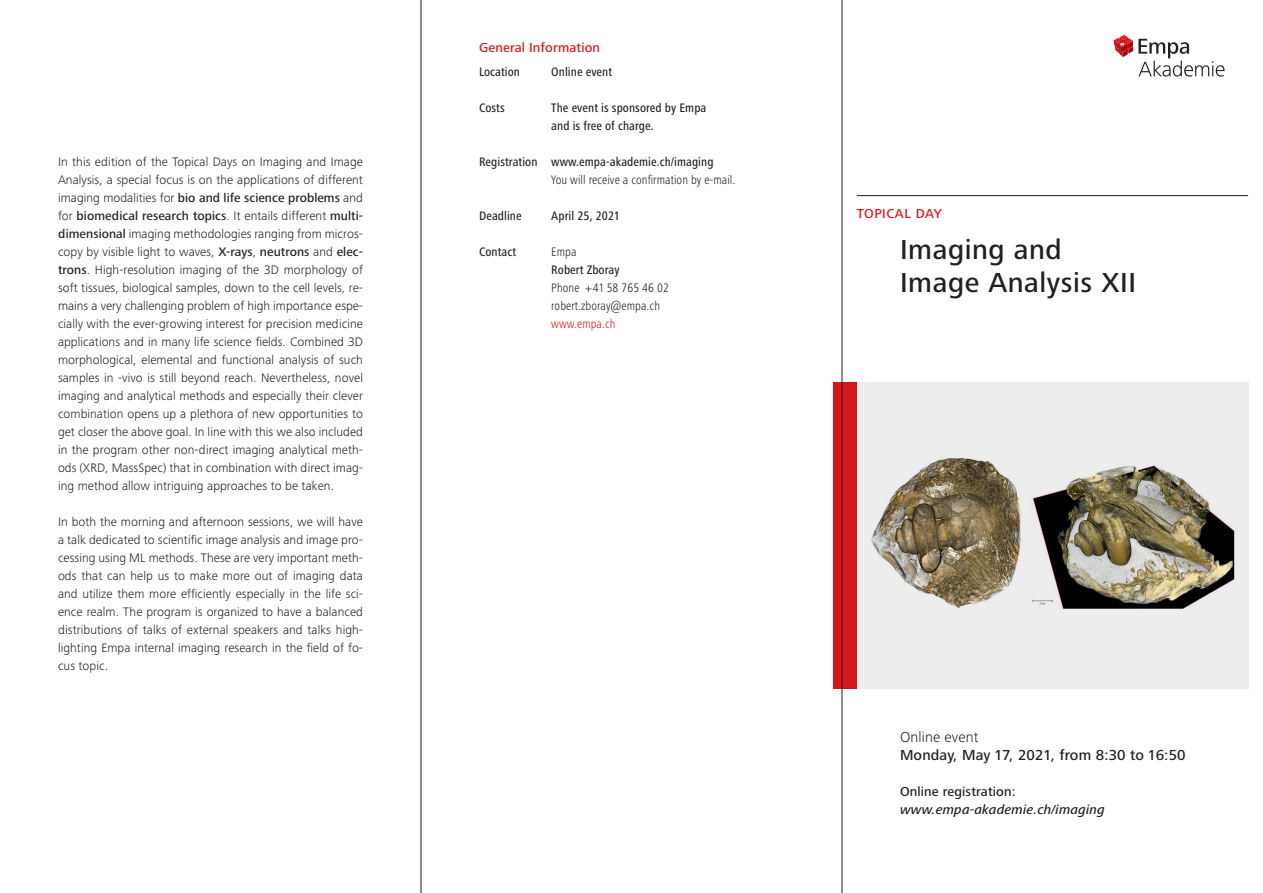
<style>
.page{position:relative;width:1263px;height:893px;background:#fff}
.page>*{position:absolute;margin:0;border:0;box-sizing:border-box;transform-origin:0 0}
.titel{font:500 28.5px "Frutiger Next Pro";letter-spacing:.02em;color:#231f20}
.adresse_datum{font:500 15px "Frutiger Next Pro";letter-spacing:.01em;color:#231f20}
.adresse_datum-2{font:300 15px "Frutiger Next Pro";letter-spacing:.01em;color:#231f20}
.online{font:italic 500 13.5px "Frutiger Next Pro";letter-spacing:.01em;color:#231f20}
.online-2{font:500 13.5px "Frutiger Next Pro";letter-spacing:.01em;color:#231f20}
.UT_red_oben{font:500 13.5px "Frutiger Next Pro";letter-spacing:.01em;color:#d7171f}
.spitzmarke{font:500 13.5px "Frutiger Next Pro";letter-spacing:.035em;color:#d7171f}
.lauftext{font:300 12.75px/18px "Frutiger Next Pro";letter-spacing:.005em;color:#231f20;text-align:justify}
.info{font:500 condensed 12.75px "Frutiger Next Pro";letter-spacing:.005em;color:#231f20}
.info-2{font:300 condensed 12.75px "Frutiger Next Pro";letter-spacing:.005em;color:#231f20}
.info-3{font:300 condensed 12.75px "Frutiger Next Pro";letter-spacing:.005em;color:#d7171f}
.s1{font-weight:500}
</style>
<div class="page">
<hr style="left:857px;top:195px;width:391px;height:1px;background:#231f20">
<img style="left:857px;top:382px;width:391px;height:306px">
<div style="left:833px;top:382px;width:24px;height:306px;background:#d7171f"></div>
<svg style="left:1113px;top:35px;width:111px;height:42px"></svg>
<hr style="left:421px;top:0;width:1px;height:893px;background:#231f20">
<hr style="left:842px;top:0;width:1px;height:893px;background:#231f20">
<p class="lauftext" style="left:58px;top:153px;width:306px">In this edition of the Topical Days on Imaging and Image Analysis, a special focus is on the applications of different imaging modalities for <span class="s1">bio and life science problems</span> and for <span class="s1">biomedical research topics</span>. It entails different <span class="s1">multi&shy;dimensional</span> imaging methodologies ranging from micros&shy;copy by visible light to waves, <span class="s1">X-rays</span>, <span class="s1">neutrons</span> and <span class="s1">elec&shy;trons</span>. High-resolution imaging of the 3D morphology of soft tissues, biological samples, down to the cell levels, re&shy;mains a very challenging problem of high importance espe&shy;cially with the ever-growing interest for precision medicine applications and in many life science fields. Combined 3D morphological, elemental and functional analysis of such samples in -vivo is still beyond reach. Nevertheless, novel imaging and analytical methods and especially their clever combination opens up a plethora of new opportunities to get closer the above goal. In line with this we also included in the program other non-direct imaging analytical meth&shy;ods (XRD, MassSpec) that in combination with direct imag&shy;ing method allow intriguing approaches to be taken.</p>
<p class="lauftext" style="left:58px;top:513px;width:306px">In both the morning and afternoon sessions, we will have a talk dedicated to scientific image analysis and image pro&shy;cessing using ML methods. These are very important meth&shy;ods that can help us to make more out of imaging data and utilize them more efficiently especially in the life sci&shy;ence realm. The program is organized to have a balanced distributions of talks of external speakers and talks high&shy;lighting Empa internal imaging research in the field of fo&shy;cus topic.</p>
<p class="UT_red_oben" style="left:479px;top:40px;width:123px">General Information</p>
<p class="info" style="left:479px;top:65px;width:43px">Location</p>
<p class="info" style="left:551px;top:65px;width:62px">Online event</p>
<p class="info" style="left:479px;top:101px;width:27px">Costs</p>
<p class="info" style="left:551px;top:101px;width:157px">The event is sponsored by Empa</p>
<p class="info" style="left:551px;top:119px;width:104px">and is free of charge.</p>
<p class="info" style="left:479px;top:155px;width:236px">Registration www.empa-akademie.ch/imaging</p>
<p class="info-2" style="left:551px;top:173px;width:186px">You will receive a confirmation by e-mail.</p>
<p class="info" style="left:479px;top:209px;width:44px">Deadline</p>
<p class="info" style="left:551px;top:209px;width:70px">April 25, 2021</p>
<p class="info" style="left:479px;top:245px;width:39px">Contact</p>
<p class="info-2" style="left:551px;top:245px;width:27px">Empa</p>
<p class="info" style="left:551px;top:263px;width:70px">Robert Zboray</p>
<p class="info-2" style="left:551px;top:281px;width:119px">Phone +41 58 765 46 02</p>
<p class="info-2" style="left:551px;top:299px;width:110px">robert.zboray@empa.ch</p>
<p class="info-3" style="left:551px;top:317px;width:66px">www.empa.ch</p>
<p class="spitzmarke" style="left:857px;top:205px;width:87px">TOPICAL DAY</p>
<p class="titel" style="left:900px;top:234px;width:163px">Imaging and</p>
<p class="titel" style="left:900px;top:267px;width:237px">Image Analysis XII</p>
<p class="adresse_datum-2" style="left:900px;top:729px;width:80px">Online event</p>
<p class="adresse_datum" style="left:900px;top:747px;width:287px">Monday, May 17, 2021, from 8:30 to 16:50</p>
<p class="online-2" style="left:900px;top:784px;width:117px">Online registration:</p>
<p class="online" style="left:900px;top:802px;width:206px">www.empa-akademie.ch/imaging</p>
</div>
